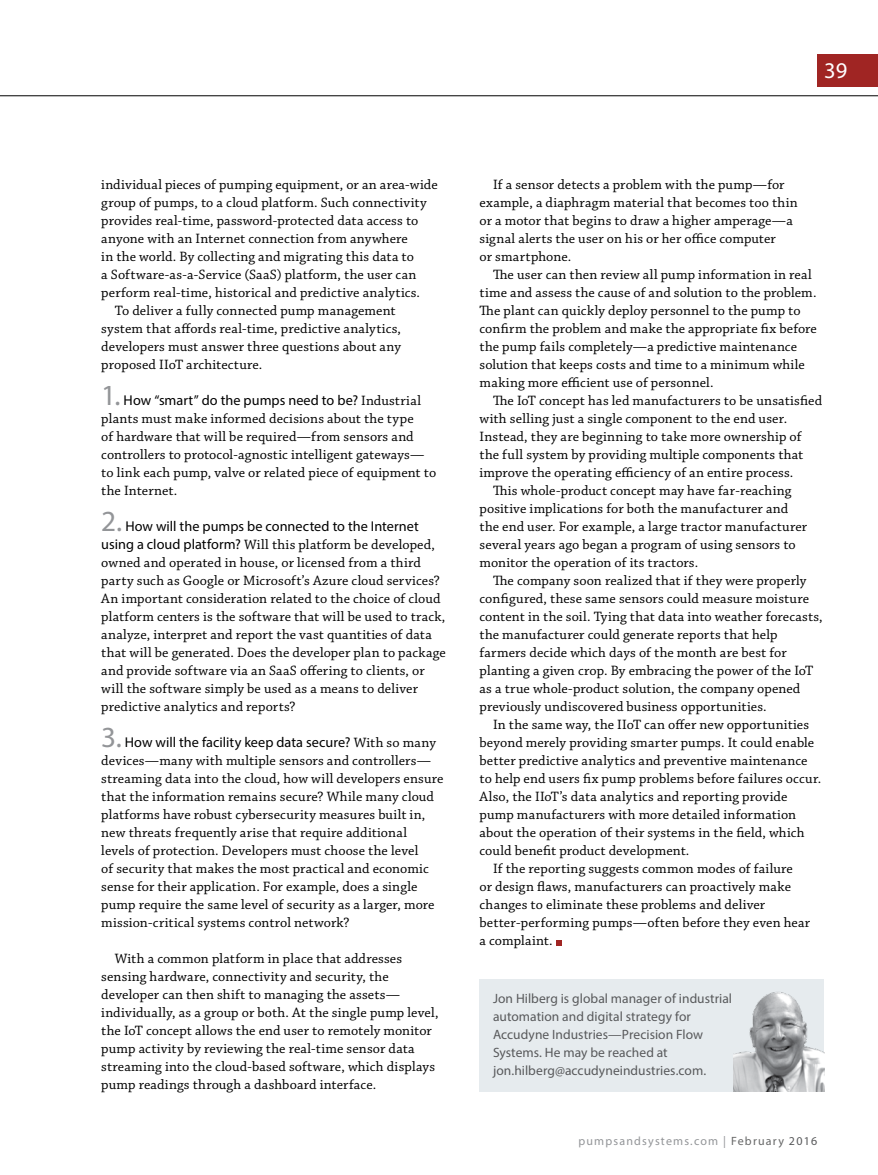
<style>
.page{position:relative;width:878px;height:1175px;background:#fff}
.page>*{position:absolute;margin:0;border:0;box-sizing:border-box;transform-origin:0 0}
.t1{font:22.5px "Myriad Pro";color:#fff}
.t2{font:14.25px/18px "Chaparral Pro";letter-spacing:.01em;color:#000}
.t3{font:14.25px "Myriad Pro";color:#000}
.t4{font:13.5px/18px "Myriad Pro";letter-spacing:.005em;color:#58595b}
.t5{font:12px "Myriad Pro";letter-spacing:.1em;color:#939598}
.s1{font-size:29.25px;color:#939598}
.s2{font-family:"Chaparral Pro"}
.s3{font-family:"Myriad Pro"}
.s4{color:#666767}
.s5{color:#58595b}
</style>
<div class="page">
<svg style="left:556px;top:940px;width:5px;height:5px"></svg>
<div style="left:479px;top:979px;width:345px;height:112px;background:#e6ebee"></div>
<img style="left:733px;top:992px;width:91px;height:99px">
<div style="left:817px;top:54px;width:61px;height:33px;background:#a02523"></div>
<hr style="left:0;top:95px;width:878px;height:1px;background:#000">
<h1 class="t1" style="left:824px;top:56px;width:25px">39</h1>
<p class="t2" style="left:101px;top:176px;width:338px">individual pieces of pumping equipment, or an area-wide</p>
<p class="t2" style="left:101px;top:194px;width:327px">group of pumps, to a cloud platform. Such connectivity</p>
<p class="t2" style="left:101px;top:212px;width:318px">provides real-time, password-protected data access to</p>
<p class="t2" style="left:101px;top:230px;width:308px">anyone with an Internet connection from anywhere</p>
<p class="t2" style="left:101px;top:248px;width:314px">in the world. By collecting and migrating this data to</p>
<p class="t2" style="left:101px;top:266px;width:317px">a Software-as-a-Service (SaaS) platform, the user can</p>
<p class="t2" style="left:101px;top:284px;width:320px">perform real-time, historical and predictive analytics.</p>
<p class="t2" style="left:115px;top:302px;width:282px">To deliver a fully connected pump management</p>
<p class="t2" style="left:101px;top:320px;width:301px">system that affords real-time, predictive analytics,</p>
<p class="t2" style="left:101px;top:338px;width:301px">developers must answer three questions about any</p>
<p class="t2" style="left:101px;top:356px;width:163px">proposed IIoT architecture.</p>
<p class="t3" style="left:101px;top:391px;width:321px"><span class="s1">1.</span> How “smart” do the pumps need to be? <span class="s2">Industrial</span></p>
<p class="t2" style="left:101px;top:410px;width:336px">plants must make informed decisions about the type<br>of hardware that will be required—from sensors and controllers to protocol-agnostic intelligent gateways— to link each pump, valve or related piece of equipment to the Internet.</p>
<p class="t3" style="left:101px;top:517px;width:319px"><span class="s1">2.</span> How will the pumps be connected to the Internet</p>
<p class="t2" style="left:101px;top:536px;width:346px"><span class="s3">using a cloud platform?</span> Will this platform be developed, owned and operated in house, or licensed from a third party such as Google or Microsoft’s Azure cloud services?<br>An important consideration related to the choice of cloud platform centers is the software that will be used to track, analyze, interpret and report the vast quantities of data that will be generated. Does the developer plan to package and provide software via an SaaS offering to clients, or will the software simply be used as a means to deliver predictive analytics and reports?</p>
<p class="t3" style="left:101px;top:733px;width:336px"><span class="s1">3.</span> How will the facility keep data secure? <span class="s2">With so many</span></p>
<p class="t2" style="left:101px;top:752px;width:344px">devices—many with multiple sensors and controllers— streaming data into the cloud, how will developers ensure that the information remains secure? While many cloud platforms have robust cybersecurity measures built in, new threats frequently arise that require additional levels of protection. Developers must choose the level<br>of security that makes the most practical and economic sense for their application. For example, does a single pump require the same level of security as a larger, more mission-critical systems control network?</p>
<p class="t2" style="left:101px;top:950px;width:339px;text-indent:13px">With a common platform in place that addresses sensing hardware, connectivity and security, the developer can then shift to managing the assets— individually, as a group or both. At the single pump level, the IoT concept allows the end user to remotely monitor pump activity by reviewing the real-time sensor data streaming into the cloud-based software, which displays pump readings through a dashboard interface.</p>
<p class="t2" style="left:479px;top:176px;width:320px;text-indent:13px">If a sensor detects a problem with the pump—for example, a diaphragm material that becomes too thin or a motor that begins to draw a higher amperage—a signal alerts the user on his or her office computer<br>or smartphone.</p>
<p class="t2" style="left:479px;top:266px;width:339px;text-indent:13px">The user can then review all pump information in real time and assess the cause of and solution to the problem.<br>The plant can quickly deploy personnel to the pump to confirm the problem and make the appropriate fix before the pump fails completely—a predictive maintenance solution that keeps costs and time to a minimum while making more efficient use of personnel.</p>
<p class="t2" style="left:493px;top:392px;width:330px">The IoT concept has led manufacturers to be unsatisfied</p>
<p class="t2" style="left:479px;top:410px;width:309px">with selling just a single component to the end user.</p>
<p class="t2" style="left:479px;top:428px;width:323px">Instead, they are beginning to take more ownership of</p>
<p class="t2" style="left:479px;top:446px;width:325px">the full system by providing multiple components that</p>
<p class="t2" style="left:479px;top:464px;width:315px">improve the operating efficiency of an entire process.</p>
<p class="t2" style="left:493px;top:482px;width:300px">This whole-product concept may have far-reaching</p>
<p class="t2" style="left:479px;top:500px;width:310px">positive implications for both the manufacturer and</p>
<p class="t2" style="left:479px;top:518px;width:329px">the end user. For example, a large tractor manufacturer</p>
<p class="t2" style="left:479px;top:536px;width:318px">several years ago began a program of using sensors to</p>
<p class="t2" style="left:479px;top:554px;width:220px">monitor the operation of its tractors.</p>
<p class="t2" style="left:493px;top:572px;width:315px">The company soon realized that if they were properly</p>
<p class="t2" style="left:479px;top:590px;width:331px">configured, these same sensors could measure moisture</p>
<p class="t2" style="left:479px;top:608px;width:345px">content in the soil. Tying that data into weather forecasts,</p>
<p class="t2" style="left:479px;top:626px;width:299px">the manufacturer could generate reports that help</p>
<p class="t2" style="left:479px;top:644px;width:308px">farmers decide which days of the month are best for</p>
<p class="t2" style="left:479px;top:662px;width:335px">planting a given crop. By embracing the power of the IoT</p>
<p class="t2" style="left:479px;top:680px;width:322px">as a true whole-product solution, the company opened</p>
<p class="t2" style="left:479px;top:698px;width:288px">previously undiscovered business opportunities.</p>
<p class="t2" style="left:493px;top:716px;width:317px">In the same way, the IIoT can offer new opportunities</p>
<p class="t2" style="left:479px;top:734px;width:336px">beyond merely providing smarter pumps. It could enable</p>
<p class="t2" style="left:479px;top:752px;width:329px">better predictive analytics and preventive maintenance</p>
<p class="t2" style="left:479px;top:770px;width:343px">to help end users fix pump problems before failures occur.</p>
<p class="t2" style="left:479px;top:788px;width:309px">Also, the IIoT’s data analytics and reporting provide</p>
<p class="t2" style="left:479px;top:806px;width:318px">pump manufacturers with more detailed information</p>
<p class="t2" style="left:479px;top:824px;width:327px">about the operation of their systems in the field, which</p>
<p class="t2" style="left:479px;top:842px;width:211px">could benefit product development.</p>
<p class="t2" style="left:493px;top:860px;width:301px">If the reporting suggests common modes of failure</p>
<p class="t2" style="left:479px;top:878px;width:313px">or design flaws, manufacturers can proactively make</p>
<p class="t2" style="left:479px;top:896px;width:287px">changes to eliminate these problems and deliver</p>
<p class="t2" style="left:479px;top:914px;width:332px">better-performing pumps—often before they even hear</p>
<p class="t2" style="left:479px;top:932px;width:75px">a complaint.</p>
<p class="t4" style="left:493px;top:989px;width:240px">Jon Hilberg is global manager of industrial automation and digital strategy for Accudyne Industries—Precision Flow Systems. He may be reached at jon.hilberg@accudyneindustries.com.</p>
<p class="t5" style="left:578px;top:1133px;width:240px">pumpsandsystems.com | <span class="s4">February</span> <span class="s5">2016</span></p>
</div>
